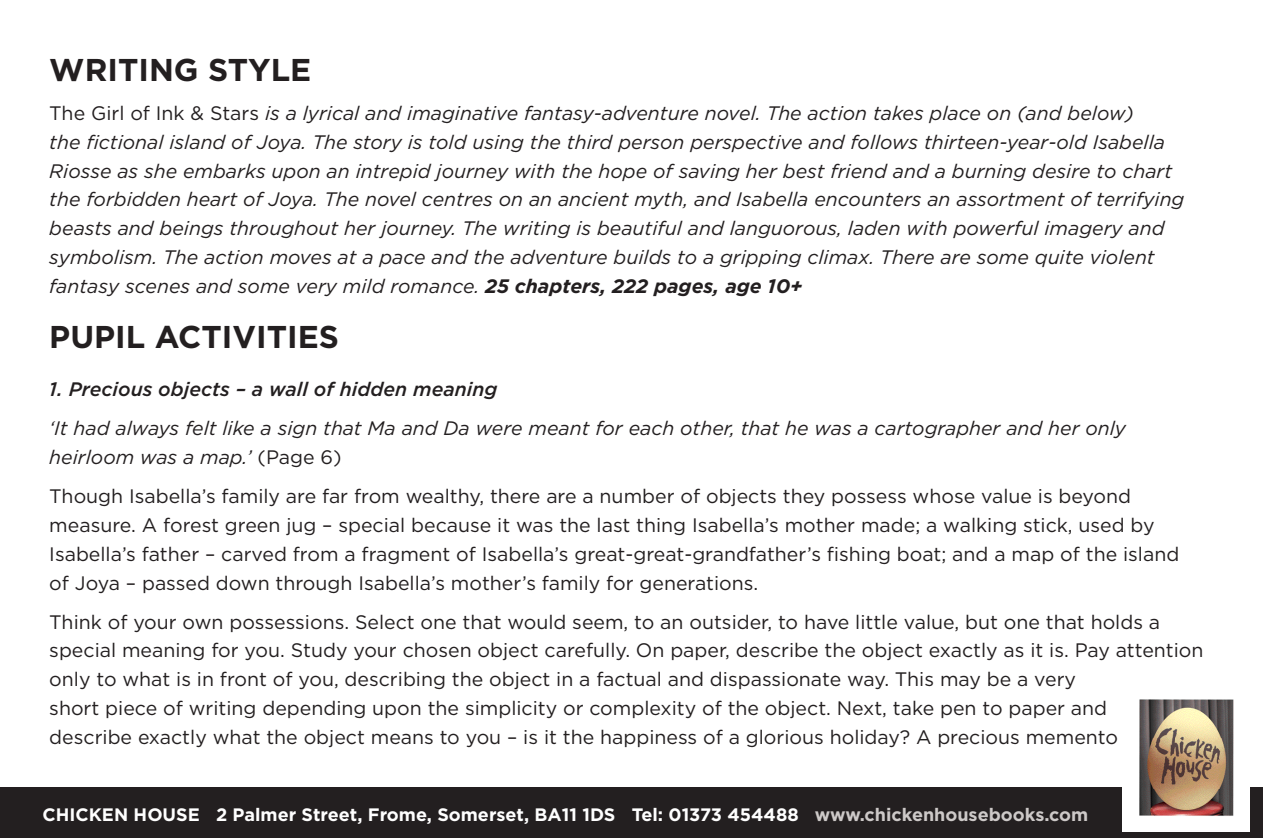
<style>
.page{position:relative;width:1263px;height:838px;background:#fff}
.page>*{position:absolute;margin:0;border:0;box-sizing:border-box;transform-origin:0 0}
.t1{font:700 31.5px "Gotham";color:#231f20}
.t2{font:19.5px/28.8px "Gotham";color:#231f20}
.t3{font:italic 19.5px/28.8px "Gotham";color:#231f20}
.t4{font:italic 500 19.5px "Gotham";color:#231f20}
.t5{font:700 18px "Gotham";color:#fff}
.s1{font-style:normal}
.s2{font-weight:700}
.s3{color:#cdc9c8}
</style>
<div class="page">
<div style="left:0;top:787px;width:1263px;height:51px;background:#231f20"></div>
<img style="left:1122px;top:699px;width:127px;height:132px">
<p class="t1" style="left:49px;top:49px;width:263px">WRITING STYLE</p>
<p class="t3" style="left:49px;top:98px;width:1137px"><span class="s1">The Girl of Ink &amp; Stars</span> is a lyrical and imaginative fantasy-adventure novel. The action takes place on (and below)<br>the fictional island of Joya. The story is told using the third person perspective and follows thirteen-year-old Isabella Riosse as she embarks upon an intrepid journey with the hope of saving her best friend and a burning desire to chart the forbidden heart of Joya. The novel centres on an ancient myth, and Isabella encounters an assortment of terrifying beasts and beings throughout her journey. The writing is beautiful and languorous, laden with powerful imagery and symbolism. The action moves at a pace and the adventure builds to a gripping climax. There are some quite violent fantasy scenes and some very mild romance. <span class="s2">25 chapters, 222 pages, age 10+</span></p>
<p class="t1" style="left:49px;top:316px;width:291px">PUPIL ACTIVITIES</p>
<p class="t4" style="left:49px;top:376px;width:450px">1. Precious objects – a wall of hidden meaning</p>
<p class="t3" style="left:49px;top:413px;width:1078px">‘It had always felt like a sign that Ma and Da were meant for each other, that he was a cartographer and her only heirloom was a map.’ <span class="s1">(Page 6)</span></p>
<p class="t2" style="left:49px;top:481px;width:1131px">Though Isabella’s family are far from wealthy, there are a number of objects they possess whose value is beyond measure. A forest green jug – special because it was the last thing Isabella’s mother made; a walking stick, used by Isabella’s father – carved from a fragment of Isabella’s great-great-grandfather’s fishing boat; and a map of the island of Joya – passed down through Isabella’s mother’s family for generations.</p>
<p class="t2" style="left:49px;top:607px;width:1156px">Think of your own possessions. Select one that would seem, to an outsider, to have little value, but one that holds a special meaning for you. Study your chosen object carefully. On paper, describe the object exactly as it is. Pay attention only to what is in front of you, describing the object in a factual and dispassionate way. This may be a very<br>short piece of writing depending upon the simplicity or complexity of the object. Next, take pen to paper and<br>describe exactly what the object means to you – is it the happiness of a glorious holiday? A precious memento</p>
<p class="t5" style="left:43px;top:802px;width:1047px">CHICKEN HOUSE 2 Palmer Street, Frome, Somerset, BA11 1DS Tel: 01373 454488 <span class="s3">www.chickenhousebooks.com</span></p>
</div>
